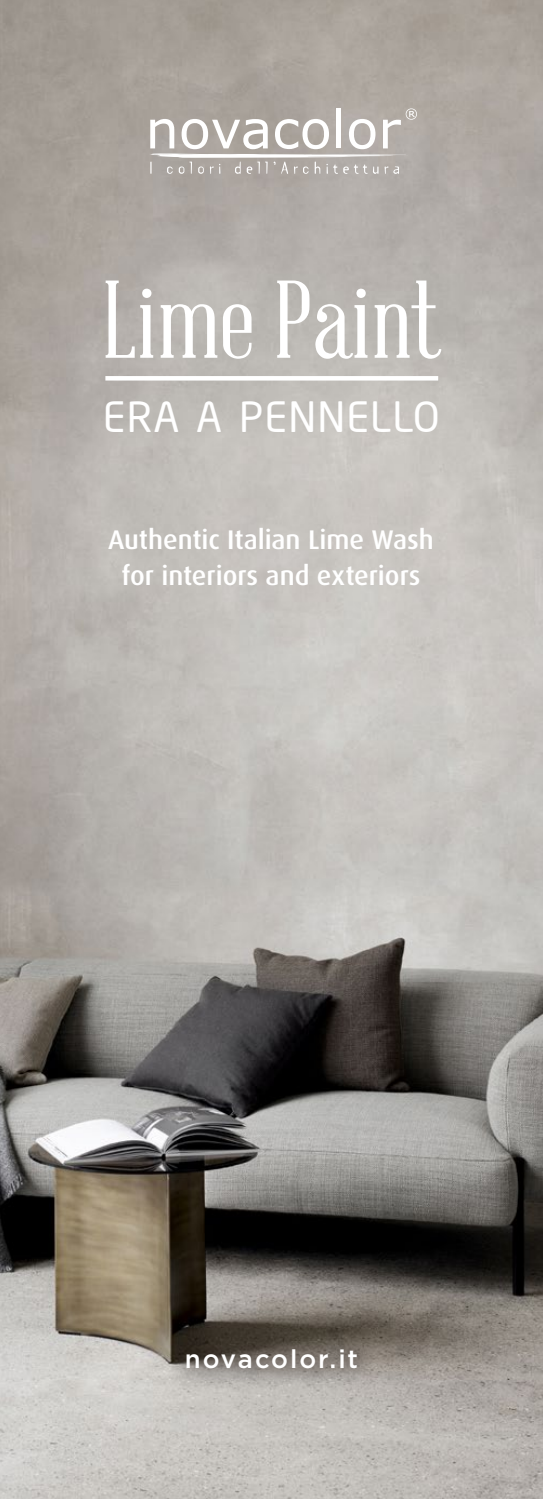
<style>
.page{position:relative;width:543px;height:1499px;background:#fff}
.page>*{position:absolute;margin:0;border:0;box-sizing:border-box;transform-origin:0 0}
.t1{font:108px "Abraham Lincoln";color:#fff}
.t2{font:40.95px "Neo Sans Pro";letter-spacing:.03em;color:#fff}
.t3{font:500 27px "Dax Pro";letter-spacing:-.005em;color:#fff}
.t4{font:500 25.65px "Gotham";letter-spacing:.075em;color:#fff}
</style>
<div class="page">
<img style="left:0;top:0;width:542px;height:1499px">
<div style="left:105px;top:376px;width:333px;height:5px;background:#fff"></div>
<svg style="left:171px;top:1336px;width:204px;height:52px;background:#7d7771"></svg>
<svg style="left:149px;top:108px;width:267px;height:66px"></svg>
<p class="t1" style="left:103px;top:264px;width:339px">Lime Paint</p>
<p class="t2" style="left:103px;top:391px;width:338px">ERA A PENNELLO</p>
<p class="t3" style="left:108px;top:523px;width:327px">Authentic Italian Lime Wash</p>
<p class="t3" style="left:121px;top:559px;width:300px">for interiors and exteriors</p>
<p class="t4" style="left:185px;top:1344px;width:175px">novacolor.it</p>
</div>
